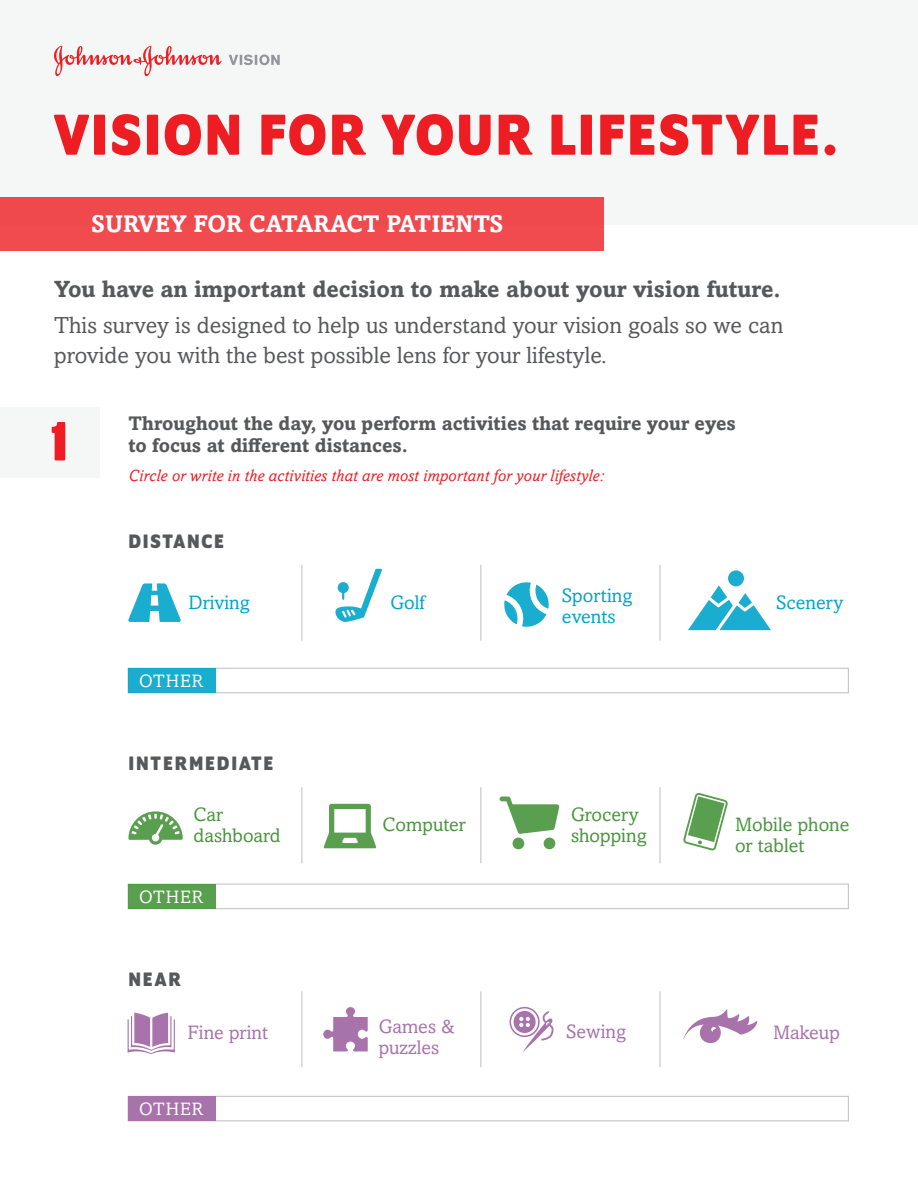
<style>
.page{position:relative;width:918px;height:1188px;background:#fff}
.page>*{position:absolute;margin:0;border:0;box-sizing:border-box;transform-origin:0 0}
.t1{font:700 62.55px "Program OT";letter-spacing:.035em;color:#ee1d23}
.t2{font:700 60px "Program OT";color:#ee1d23}
.t3{font:700 24px "Amasis MT Pro";color:#fff}
.t4{font:23.25px/30px "Amasis MT Pro";color:#57585a}
.t5{font:700 23.25px "Amasis MT Pro";color:#57585a}
.t6{font:700 21px "Program OT";letter-spacing:.09em;color:#57585a}
.t7{font:700 19.5px/22.5px "Amasis MT Pro";color:#57585a}
.t8{font:19.5px/21px "Amasis MT Pro";color:#48953c}
.t9{font:19.5px/21px "Amasis MT Pro";color:#a872ab}
.t10{font:19.5px/21px "Amasis MT Pro";color:#00a4ca}
.t11{font:18px "Amasis MT Pro";letter-spacing:.05em;color:#fff}
.t12{font:italic 16.5px "Amasis MT Pro";letter-spacing:.01em;color:#ee1d23}
</style>
<div class="page">
<div style="left:128px;top:668px;width:721px;height:25px;border:1px solid #c7c8ca"></div>
<div style="left:128px;top:884px;width:721px;height:25px;border:1px solid #c7c8ca"></div>
<div style="left:128px;top:1096px;width:721px;height:25px;border:1px solid #c7c8ca"></div>
<div style="left:128px;top:668px;width:88px;height:25px;background:#1aadcf"></div>
<div style="left:128px;top:884px;width:88px;height:25px;background:#5a9f4f"></div>
<div style="left:128px;top:1096px;width:88px;height:25px;background:#a872ab"></div>
<div style="left:0;top:407px;width:99px;height:70px;background:#f5f6f6"></div>
<div style="left:0;top:0;width:918px;height:224px;background:#f5f6f6"></div>
<div style="left:0;top:197px;width:604px;height:53px;background:#ef484d"></div>
<svg style="left:323px;top:1007px;width:45px;height:44px"></svg>
<svg style="left:128px;top:583px;width:53px;height:39px"></svg>
<svg style="left:335px;top:569px;width:47px;height:53px"></svg>
<svg style="left:504px;top:582px;width:45px;height:45px"></svg>
<svg style="left:324px;top:804px;width:52px;height:44px"></svg>
<svg style="left:683px;top:793px;width:45px;height:58px"></svg>
<svg style="left:128px;top:1013px;width:47px;height:41px"></svg>
<svg style="left:683px;top:1009px;width:74px;height:35px"></svg>
<svg style="left:128px;top:811px;width:55px;height:34px"></svg>
<div style="left:513px;top:838px;width:11px;height:11px;background:#5a9f4f;border-radius:50%"></div>
<div style="left:544px;top:838px;width:11px;height:11px;background:#5a9f4f;border-radius:50%"></div>
<svg style="left:500px;top:797px;width:59px;height:37px"></svg>
<hr style="left:301px;top:565px;width:1px;height:76px;background:#c7c8ca">
<hr style="left:301px;top:787px;width:1px;height:76px;background:#c7c8ca">
<hr style="left:301px;top:991px;width:1px;height:76px;background:#c7c8ca">
<hr style="left:480px;top:565px;width:1px;height:76px;background:#c7c8ca">
<hr style="left:480px;top:787px;width:1px;height:76px;background:#c7c8ca">
<hr style="left:480px;top:991px;width:1px;height:76px;background:#c7c8ca">
<hr style="left:659px;top:565px;width:2px;height:76px;background:#c7c8ca">
<hr style="left:659px;top:787px;width:2px;height:76px;background:#c7c8ca">
<hr style="left:659px;top:991px;width:2px;height:76px;background:#c7c8ca">
<svg style="left:510px;top:1007px;width:44px;height:45px"></svg>
<svg style="left:54px;top:46px;width:168px;height:30px"></svg>
<svg style="left:229px;top:55px;width:51px;height:10px"></svg>
<svg style="left:728px;top:570px;width:16px;height:16px"></svg>
<svg style="left:688px;top:585px;width:83px;height:45px"></svg>
<p class="t1" style="left:54px;top:99px;width:785px">VISION FOR YOUR LIFESTYLE.</p>
<p class="t3" style="left:91px;top:210px;width:414px">SURVEY FOR CATARACT PATIENTS</p>
<p class="t5" style="left:54px;top:274px;width:728px">You have an important decision to make about your vision future.</p>
<p class="t4" style="left:54px;top:311px;width:731px">This survey is designed to help us understand your vision goals so we can provide you with the best possible lens for your lifestyle.</p>
<p class="t2" style="left:51px;top:407px;width:19px">1</p>
<p class="t7" style="left:128px;top:412px;width:609px">Throughout the day, you perform activities that require your eyes to focus at different distances.</p>
<p class="t12" style="left:128px;top:466px;width:477px">Circle or write in the activities that are most important for your lifestyle:</p>
<p class="t6" style="left:128px;top:529px;width:97px">DISTANCE</p>
<p class="t10" style="left:189px;top:593px;width:63px">Driving</p>
<p class="t10" style="left:390px;top:593px;width:36px">Golf</p>
<p class="t10" style="left:562px;top:585px;width:72px">Sporting events</p>
<p class="t10" style="left:776px;top:593px;width:69px">Scenery</p>
<p class="t11" style="left:139px;top:670px;width:66px">OTHER</p>
<p class="t6" style="left:128px;top:751px;width:146px">INTERMEDIATE</p>
<p class="t8" style="left:194px;top:805px;width:89px">Car dashboard</p>
<p class="t8" style="left:383px;top:814px;width:85px">Computer</p>
<p class="t11" style="left:139px;top:886px;width:66px">OTHER</p>
<p class="t6" style="left:128px;top:967px;width:54px">NEAR</p>
<p class="t8" style="left:571px;top:805px;width:69px">Grocery</p>
<p class="t8" style="left:571px;top:826px;width:77px">shopping</p>
<p class="t8" style="left:735px;top:814px;width:116px">Mobile phone or tablet</p>
<p class="t9" style="left:187px;top:1022px;width:82px">Fine print</p>
<p class="t9" style="left:379px;top:1016px;width:78px">Games &amp; puzzles</p>
<p class="t9" style="left:566px;top:1021px;width:62px">Sewing</p>
<p class="t9" style="left:773px;top:1022px;width:68px">Makeup</p>
<p class="t11" style="left:139px;top:1098px;width:66px">OTHER</p>
</div>
